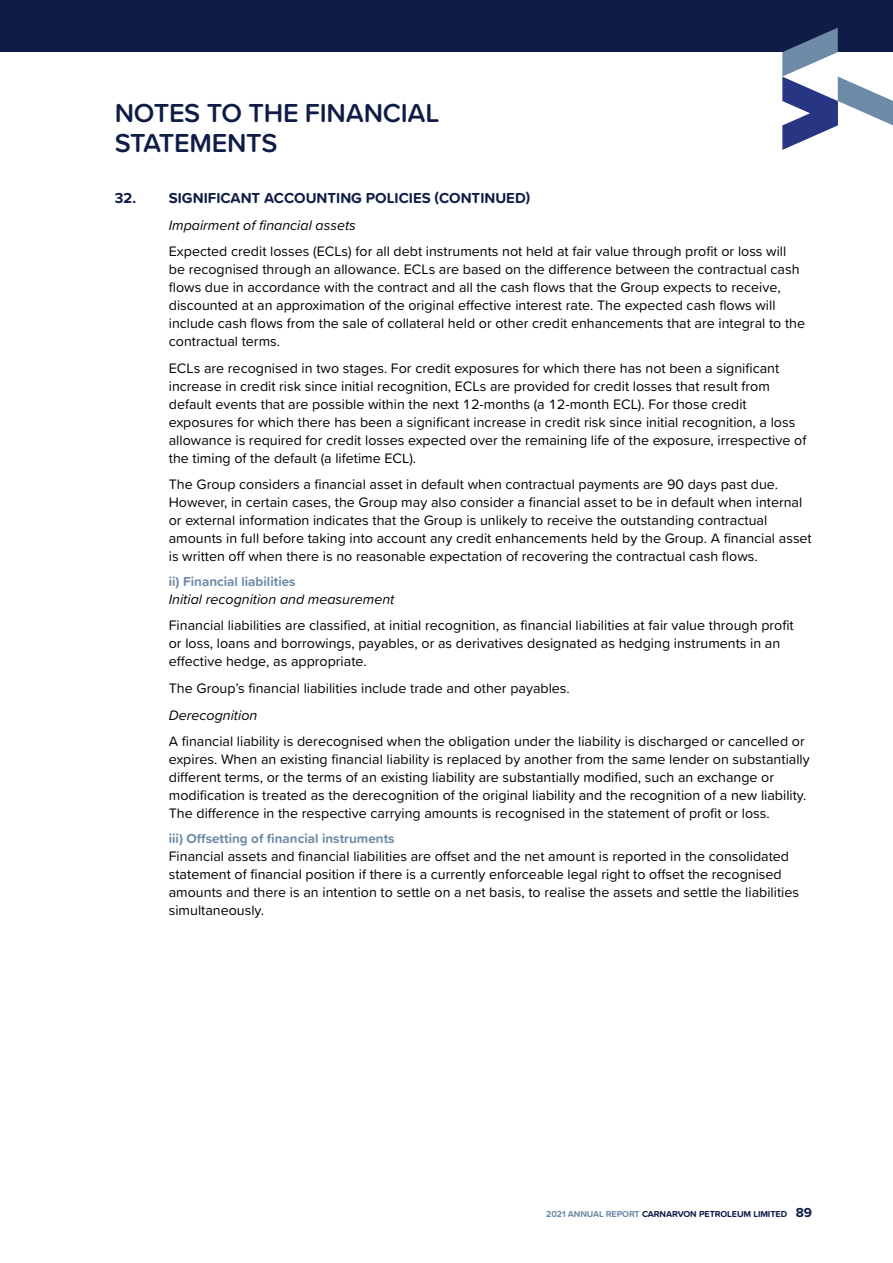
<style>
.page{position:relative;width:893px;height:1263px;background:#fff}
.page>*{position:absolute;margin:0;border:0;box-sizing:border-box;transform-origin:0 0}
.t1{font:600 27px/30px "Proxima Soft";letter-spacing:-.01em;color:#0f1c45}
.t2{font:700 15px "Proxima Soft";color:#0f1c45}
.t3{font:14.25px/18px "Proxima Soft";color:#000}
.t4{font:italic 14.25px "Proxima Soft";color:#000}
.t5{font:700 13.5px "Proxima Soft";color:#6d8ba7}
.t6{font:700 9px "Proxima Soft";letter-spacing:-.01em;color:#0f1c45}
.s1{color:#6d8ba7}
.s2{font-size:13.5px}
</style>
<div class="page">
<div style="left:0;top:0;width:893px;height:52px;background:#0f1c45"></div>
<svg style="left:782px;top:28px;width:111px;height:122px"></svg>
<h1 class="t1" style="left:115px;top:97px;width:326px">NOTES TO THE FINANCIAL<br>STATEMENTS</h1>
<p class="t2" style="left:115px;top:187px;width:417px">32. SIGNIFICANT ACCOUNTING POLICIES (CONTINUED)</p>
<p class="t4" style="left:169px;top:214px;width:189px">Impairment of financial assets</p>
<p class="t3" style="left:169px;top:242px;width:638px">Expected credit losses (ECLs) for all debt instruments not held at fair value through profit or loss will be recognised through an allowance. ECLs are based on the difference between the contractual cash flows due in accordance with the contract and all the cash flows that the Group expects to receive, discounted at an approximation of the original effective interest rate. The expected cash flows will include cash flows from the sale of collateral held or other credit enhancements that are integral to the contractual terms.</p>
<p class="t3" style="left:169px;top:358px;width:639px">ECLs are recognised in two stages. For credit exposures for which there has not been a significant increase in credit risk since initial recognition, ECLs are provided for credit losses that result from default events that are possible within the next 12-months (a 12-month ECL). For those credit exposures for which there has been a significant increase in credit risk since initial recognition, a loss allowance is required for credit losses expected over the remaining life of the exposure, irrespective of the timing of the default (a lifetime ECL).</p>
<p class="t3" style="left:169px;top:475px;width:644px">The Group considers a financial asset in default when contractual payments are 90 days past due.<br>However, in certain cases, the Group may also consider a financial asset to be in default when internal or external information indicates that the Group is unlikely to receive the outstanding contractual amounts in full before taking into account any credit enhancements held by the Group. A financial asset is written off when there is no reasonable expectation of recovering the contractual cash flows.</p>
<p class="t5" style="left:169px;top:571px;width:128px">ii) Financial liabilities</p>
<p class="t4" style="left:169px;top:588px;width:227px">Initial recognition and measurement</p>
<p class="t3" style="left:169px;top:616px;width:626px">Financial liabilities are classified, at initial recognition, as financial liabilities at fair value through profit or loss, loans and borrowings, payables, or as derivatives designated as hedging instruments in an effective hedge, as appropriate.</p>
<p class="t3" style="left:169px;top:678px;width:403px">The Group’s financial liabilities include trade and other payables.</p>
<p class="t4" style="left:169px;top:704px;width:90px">Derecognition</p>
<p class="t3" style="left:169px;top:731px;width:642px">A financial liability is derecognised when the obligation under the liability is discharged or cancelled or expires. When an existing financial liability is replaced by another from the same lender on substantially different terms, or the terms of an existing liability are substantially modified, such an exchange or modification is treated as the derecognition of the original liability and the recognition of a new liability.<br>The difference in the respective carrying amounts is recognised in the statement of profit or loss.</p>
<p class="t5" style="left:169px;top:828px;width:227px">iii) Offsetting of financial instruments</p>
<p class="t3" style="left:169px;top:846px;width:632px">Financial assets and financial liabilities are offset and the net amount is reported in the consolidated statement of financial position if there is a currently enforceable legal right to offset the recognised amounts and there is an intention to settle on a net basis, to realise the assets and settle the liabilities simultaneously.</p>
<p class="t6" style="left:546px;top:1207px;width:267px"><span class="s1">2021 ANNUAL REPORT</span> CARNARVON PETROLEUM LIMITED <span class="s2">89</span></p>
</div>
